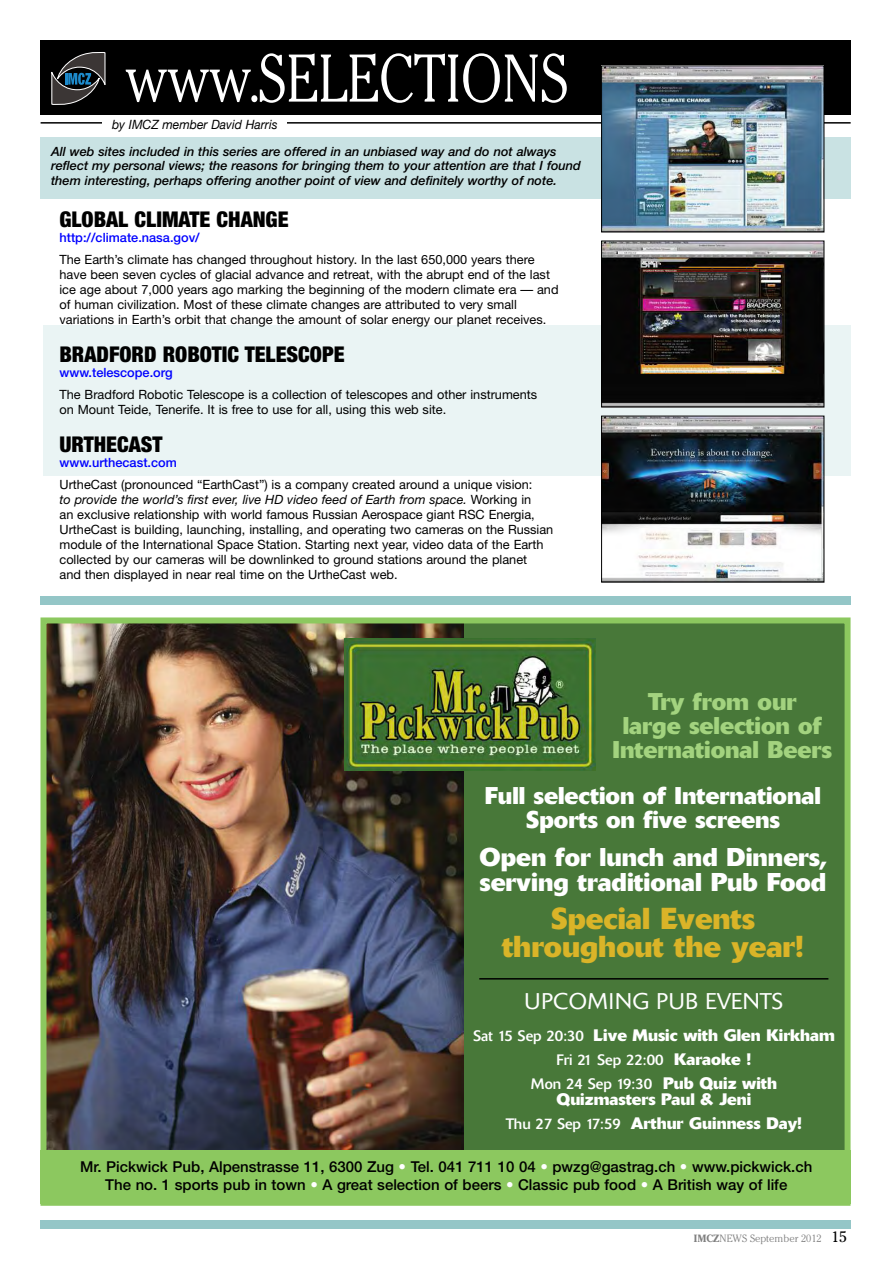
<style>
.page{position:relative;width:893px;height:1263px;background:#fff}
.page>*{position:absolute;margin:0;border:0;box-sizing:border-box;transform-origin:0 0}
.t1{font:300 66.9px "Cheltenham";color:#fff;scale:.85 1}
.t2{font:300 66.9px "Cheltenham";color:#fff;scale:.87 1}
.t3{font:700 30px/28.5px "Delta";color:#dab428;text-align:center}
.t4{font:700 25.5px/25.5px "Delta";color:#fff}
.t5{font:700 24px/24px "Delta";color:#fff;text-align:center}
.t6{font:700 24px/24px "Delta";color:#a3d37f;text-align:center}
.t7{font:300 22.5px "Delta";letter-spacing:.02em;color:#fff}
.t8{font:900 condensed 21.75px "Helvetica Neue";color:#000}
.t9{font:700 16.5px/24px "Delta";color:#fff;text-align:center}
.t10{font:500 15px/18px "Helvetica Neue";color:#000;text-align:center}
.t11{font:15px/24px "Delta";color:#fff;text-align:center}
.t12{font:12.75px/15px "Helvetica Neue";color:#000}
.t13{font:italic 500 12.75px/14.7px "Helvetica Neue";color:#000}
.t14{font:500 12.75px "Helvetica Neue";color:#00f}
.t15{font:italic 12.75px "Helvetica Neue";color:#000;scale:.96 1}
.t16{font:300 10.5px "Cheltenham";color:#808080}
.s1{font-style:italic}
.s2{font-weight:400;font-size:15px}
.s3{font-weight:700;font-size:16.5px}
.s4{color:#fff}
.s5{font-weight:700}
.s6{font-weight:400;font-size:15px;color:#000}
</style>
<div class="page">
<div style="left:461px;top:621px;width:384px;height:584px;background:#487839"></div>
<img style="left:47px;top:624px;width:416px;height:526px">
<div style="left:40px;top:617px;width:810px;height:589px;border:6px solid #8cc85f"></div>
<div style="left:43px;top:325px;width:808px;height:150px;background:#eaf4f4"></div>
<div style="left:41px;top:137px;width:810px;height:61px;background:#c9e2e3"></div>
<div style="left:40px;top:41px;width:811px;height:74px;background:#000"></div>
<svg style="left:51px;top:52px;width:54px;height:53px"></svg>
<hr style="left:41px;top:122px;width:810px;height:2px;background:#000">
<div style="left:103px;top:118px;width:184px;height:16px;background:#fff"></div>
<div style="left:40px;top:1150px;width:810px;height:54px;background:#8cc85f"></div>
<img style="left:344px;top:639px;width:251px;height:132px">
<img style="left:603px;top:68px;width:219px;height:162px">
<div style="left:601px;top:66px;width:223px;height:166px;border:1px solid #000"></div>
<img style="left:603px;top:243px;width:219px;height:162px">
<div style="left:601px;top:241px;width:223px;height:166px;border:1px solid #000"></div>
<img style="left:603px;top:418px;width:219px;height:162px">
<div style="left:601px;top:416px;width:223px;height:166px;border:1px solid #000"></div>
<hr style="left:479px;top:978px;width:349px;height:1px;background:#000">
<div style="left:40px;top:1220px;width:810px;height:9px;background:#94c6c7"></div>
<div style="left:40px;top:596px;width:810px;height:9px;background:#94c6c7"></div>
<h1 class="t1" style="left:126px;top:52px;width:523px">wwwSELECTIONS</h1>
<h1 class="t2" style="left:247px;top:52px;width:18px">.</h1>
<p class="t15" style="left:112px;top:117px;width:174px">by IMCZ member David Harris</p>
<p class="t13" style="left:51px;top:145px;width:531px">All web sites included in this series are offered in an unbiased way and do not always reflect my personal views; the reasons for bringing them to your attention are that I found them interesting, perhaps offering another point of view and definitely worthy of note.</p>
<h3 class="t8" style="left:59px;top:211px;width:231px">GLOBAL CLIMATE CHANGE</h3>
<p class="t14" style="left:59px;top:233px;width:142px">http://climate.nasa.gov/</p>
<p class="t12" style="left:59px;top:253px;width:501px">The Earth’s climate has changed throughout history. In the last 650,000 years there have been seven cycles of glacial advance and retreat, with the abrupt end of the last ice age about 7,000 years ago marking the beginning of the modern climate era — and of human civilization. Most of these climate changes are attributed to very small variations in Earth’s orbit that change the amount of solar energy our planet receives.</p>
<h3 class="t8" style="left:59px;top:346px;width:287px">BRADFORD ROBOTIC TELESCOPE</h3>
<p class="t14" style="left:59px;top:368px;width:115px">www.telescope.org</p>
<p class="t12" style="left:59px;top:388px;width:479px">The Bradford Robotic Telescope is a collection of telescopes and other instruments on Mount Teide, Tenerife. It is free to use for all, using this web site.</p>
<h3 class="t8" style="left:59px;top:436px;width:105px">URTHECAST</h3>
<p class="t14" style="left:59px;top:458px;width:119px">www.urthecast.com</p>
<p class="t12" style="left:59px;top:478px;width:495px">UrtheCast (pronounced “EarthCast”) is a company created around a unique vision:<br><span class="s1">to provide the world’s first ever, live HD video feed of Earth from space.</span> Working in<br>an exclusive relationship with world famous Russian Aerospace giant RSC Energia, UrtheCast is building, launching, installing, and operating two cameras on the Russian module of the International Space Station. Starting next year, video data of the Earth collected by our cameras will be downlinked to ground stations around the planet<br>and then displayed in near real time on the UrtheCast web.</p>
<h3 class="t6" style="left:613px;top:691px;width:221px">Try from our<br>large selection of<br>International Beers</h3>
<h3 class="t5" style="left:485px;top:786px;width:338px">Full selection of International<br>Sports on five screens</h3>
<h3 class="t4" style="left:479px;top:846px;width:348px">Open for lunch and Dinners, serving traditional Pub Food</h3>
<h2 class="t3" style="left:502px;top:907px;width:303px">Special Events throughout the year!</h2>
<h3 class="t7" style="left:525px;top:993px;width:260px">UPCOMING PUB EVENTS</h3>
<p class="t9" style="left:473px;top:1024px;width:363px"><span class="s2">Sat 15 Sep 20:30</span> Live Music with Glen Kirkham</p>
<p class="t11" style="left:531px;top:1049px;width:248px">Fri 21 Sep 22:00 <span class="s3">Karaoke !<br></span>Mon 24 Sep 19:30 <span class="s3">Pub Quiz with</span></p>
<p class="t9" style="left:506px;top:1089px;width:298px">Quizmasters Paul &amp; Jeni<br><span class="s2">Thu 27 Sep 17:59</span> Arthur Guinness Day!</p>
<p class="t10" style="left:80px;top:1158px;width:733px">Mr. Pickwick Pub, Alpenstrasse 11, 6300 Zug <span class="s4">•</span> Tel. 041 711 10 04 <span class="s4">•</span> pwzg@gastrag.ch <span class="s4">•</span> www.pickwick.ch<br>The no. 1 sports pub in town <span class="s4">•</span> A great selection of beers <span class="s4">•</span> Classic pub food <span class="s4">•</span> A British way of life</p>
<p class="t16" style="left:694px;top:1234px;width:155px"><span class="s5">IMCZ</span>NEWS September 2012 <span class="s6">15</span></p>
</div>
